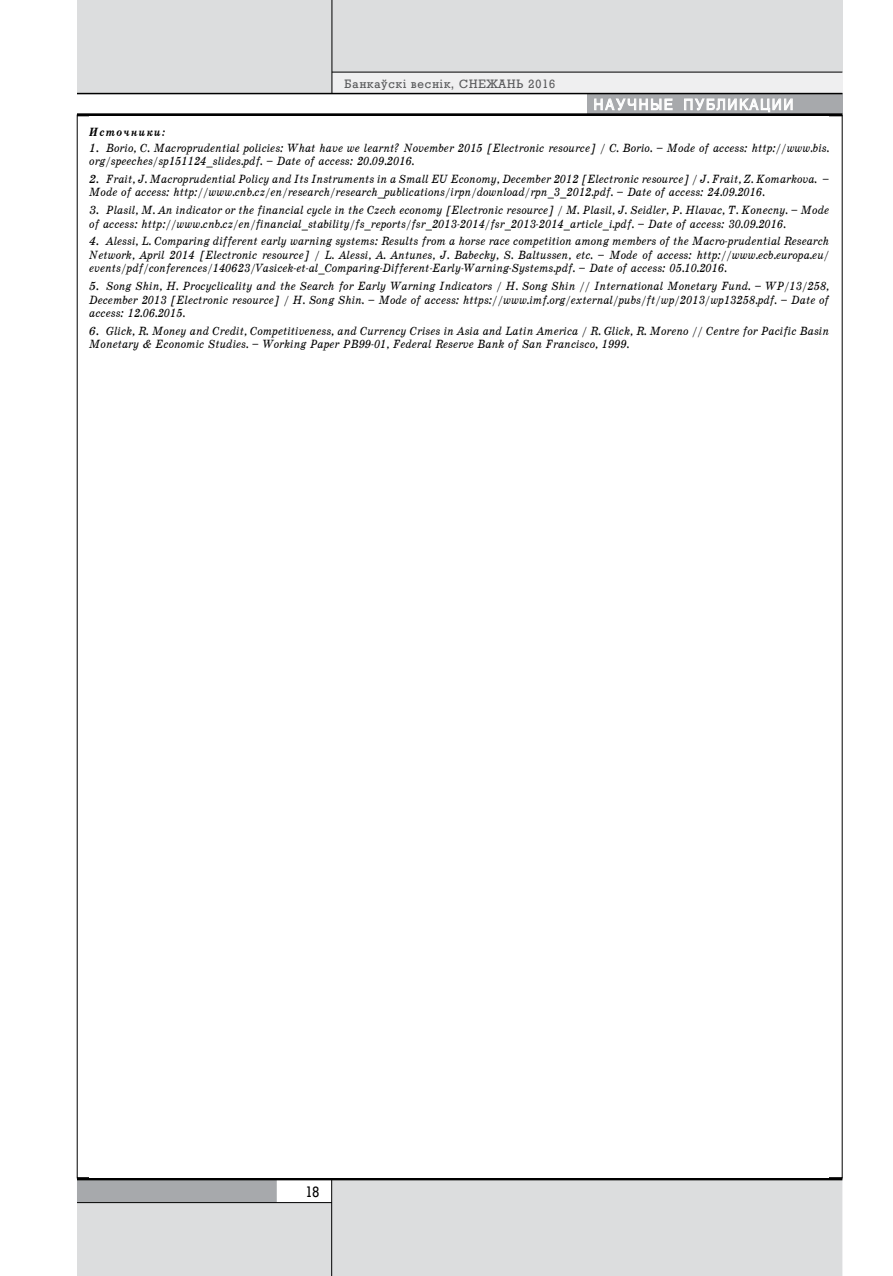
<style>
.page{position:relative;width:893px;height:1276px;background:#fff}
.page>*{position:absolute;margin:0;border:0;box-sizing:border-box;transform-origin:0 0}
.t1{font:15px "AG Helvetica";letter-spacing:.14em;color:#fff;scale:.9 1}
.t2{font:15px "Rodeo";color:#000;scale:.9 1}
.t3{font:12px/13.5px "School Book C Italic";color:#000}
.t4{font:12px "Rodeo";letter-spacing:.08em;color:#58595b}
.t5{font:italic 12px "School Book C Bold";letter-spacing:.1em;color:#000;scale:.9 1}
</style>
<div class="page">
<div style="left:77px;top:1202px;width:255px;height:74px;background:#dcddde"></div>
<div style="left:77px;top:1180px;width:200px;height:22px;background:#a7a9ac"></div>
<div style="left:332px;top:1180px;width:510px;height:96px;background:#dcddde"></div>
<hr style="left:77px;top:1202px;width:255px;height:1px;background:#000">
<hr style="left:331px;top:1178px;width:1px;height:98px;background:#000">
<div style="left:77px;top:0;width:255px;height:94px;background:#dcddde"></div>
<div style="left:332px;top:0;width:510px;height:72px;background:#dcddde"></div>
<div style="left:332px;top:72px;width:510px;height:22px;background:#efeff0"></div>
<hr style="left:332px;top:0;width:1px;height:94px;background:#000">
<hr style="left:332px;top:72px;width:510px;height:1px;background:#000">
<div style="left:587px;top:94px;width:255px;height:21px;background:#a7a9ac"></div>
<svg style="left:594px;top:98px;width:79px;height:13px"></svg>
<svg style="left:684px;top:98px;width:109px;height:14px"></svg>
<hr style="left:77px;top:93px;width:765px;height:1px;background:#000">
<hr style="left:77px;top:113px;width:765px;height:3px;background:#000">
<hr style="left:77px;top:1177px;width:765px;height:3px;background:#000">
<p class="t4" style="left:344px;top:77px;width:212px">Банкаўскі веснік, снежань 2016</p>
<p class="t1" style="left:594px;top:96px;width:223px">Научные публикации</p>
<p class="t5" style="left:89px;top:125px;width:86px">Источники:</p>
<p class="t3" style="left:89px;top:141px;width:741px">1. Borio, C. Macroprudential policies: What have we learnt? November 2015 [Electronic resource] / C. Borio. – Mode of access: http://www.bis. org/speeches/sp151124_slides.pdf. – Date of access: 20.09.2016.</p>
<p class="t3" style="left:89px;top:172px;width:741px">2. Frait, J. Macroprudential Policy and Its Instruments in a Small EU Economy, December 2012 [Electronic resource] / J. Frait, Z. Komarkova. –<br>Mode of access: http://www.cnb.cz/en/research/research_publications/irpn/download/rpn_3_2012.pdf. – Date of access: 24.09.2016.</p>
<p class="t3" style="left:89px;top:203px;width:741px">3. Plasil, M. An indicator or the financial cycle in the Czech economy [Electronic resource] / M. Plasil, J. Seidler, P. Hlavac, T. Konecny. – Mode of access: http://www.cnb.cz/en/financial_stability/fs_reports/fsr_2013-2014/fsr_2013-2014_article_i.pdf. – Date of access: 30.09.2016.</p>
<p class="t3" style="left:89px;top:235px;width:741px;text-align:justify">4. Alessi, L. Comparing different early warning systems: Results from a horse race competition among members of the Macro-prudential Research Network, April 2014 [Electronic resource] / L. Alessi, A. Antunes, J. Babecky, S. Baltussen, etc. – Mode of access: http://www.ecb.europa.eu/ events/pdf/conferences/140623/Vasicek-et-al_Comparing-Different-Early-Warning-Systems.pdf. – Date of access: 05.10.2016.</p>
<p class="t3" style="left:89px;top:279px;width:741px;text-align:justify">5. Song Shin, H. Procyclicality and the Search for Early Warning Indicators / H. Song Shin // International Monetary Fund. – WP/13/258, December 2013 [Electronic resource] / H. Song Shin. – Mode of access: https://www.imf.org/external/pubs/ft/wp/2013/wp13258.pdf. – Date of access: 12.06.2015.</p>
<p class="t3" style="left:89px;top:324px;width:741px">6. Glick, R. Money and Credit, Competitiveness, and Currency Crises in Asia and Latin America / R. Glick, R. Moreno // Centre for Pacific Basin<br>Monetary &amp; Economic Studies. – Working Paper PB99-01, Federal Reserve Bank of San Francisco, 1999.</p>
<p class="t2" style="left:306px;top:1183px;width:16px">18</p>
</div>
